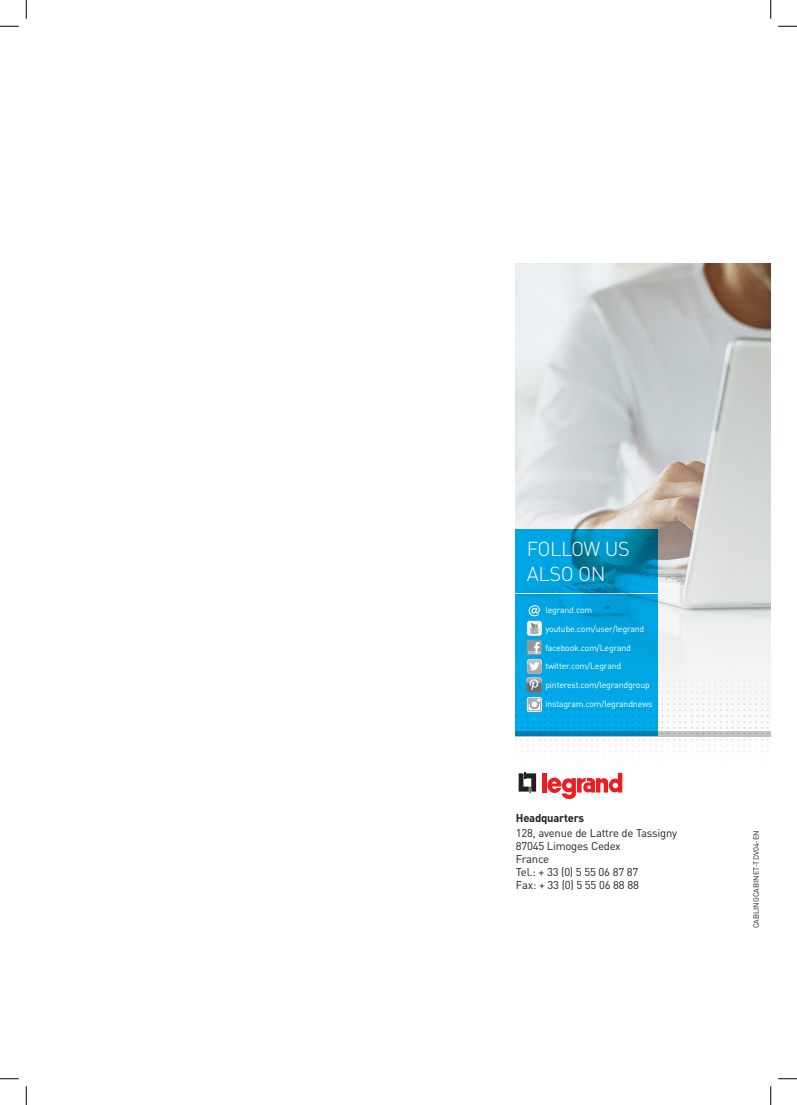
<style>
.page{position:relative;width:797px;height:1105px;background:#fff}
.page>*{position:absolute;margin:0;border:0;box-sizing:border-box;transform-origin:0 0}
.t1{font:300 20px/25px "DIN Pro";letter-spacing:-.025em;color:#fff}
.t2{font:11.25px/13.1px "DIN Pro";letter-spacing:-.02em;color:#231f20}
.t3{font:700 11.25px "DIN Pro";letter-spacing:-.02em;color:#231f20}
.t4{font:8.75px/18.8px "DIN Pro";letter-spacing:-.02em;color:#fff}
.t5{font:7.5px "DIN Pro";color:#231f20}
</style>
<div class="page">
<img style="left:515px;top:264px;width:255px;height:407px">
<svg style="left:518px;top:772px;width:18px;height:21px"></svg>
<hr style="left:542px;top:773px;width:4px;height:19px;background:#ee1d23">
<svg style="left:547px;top:773px;width:75px;height:26px"></svg>
<img style="left:515px;top:671px;width:255px;height:81px">
<svg style="left:515px;top:595px;width:143px;height:141px;fill:#00a6e4"></svg>
<svg style="left:515px;top:529px;width:143px;height:64px"></svg>
<svg style="left:527px;top:659px;width:15px;height:15px"></svg>
<div style="left:527px;top:640px;width:15px;height:15px;background:#939598"></div>
<svg style="left:527px;top:642px;width:15px;height:31px"></svg>
<img style="left:527px;top:678px;width:15px;height:15px">
<svg style="left:527px;top:697px;width:15px;height:15px"></svg>
<div style="left:527px;top:697px;width:14px;height:15px;background:#e5e5e6;border-radius:2px"></div>
<svg style="left:528px;top:698px;width:13px;height:13px"></svg>
<svg style="left:528px;top:698px;width:13px;height:12px"></svg>
<div style="left:527px;top:621px;width:15px;height:15px;background:#f7f7f7;border-radius:3px"></div>
<div style="left:528px;top:622px;width:13px;height:13px;background:#edf0f0;border-radius:2px"></div>
<svg style="left:528px;top:622px;width:13px;height:12px"></svg>
<svg style="left:528px;top:605px;width:12px;height:11px"></svg>
<svg style="left:0;top:25px;width:19px;height:2px"></svg>
<svg style="left:778px;top:25px;width:19px;height:2px"></svg>
<svg style="left:0;top:1078px;width:19px;height:1px"></svg>
<svg style="left:778px;top:1078px;width:19px;height:1px"></svg>
<svg style="left:25px;top:0;width:2px;height:19px"></svg>
<svg style="left:25px;top:1086px;width:2px;height:19px"></svg>
<svg style="left:770px;top:0;width:1px;height:19px"></svg>
<svg style="left:770px;top:1086px;width:1px;height:19px"></svg>
<h1 class="t1" style="left:527px;top:535px;width:104px">FOLLOW US<br>ALSO ON</h1>
<p class="t4" style="left:545px;top:600px;width:109px">legrand.com youtube.com/user/legrand facebook.com/Legrand twitter.com/Legrand pinterest.com/legrandgroup instagram.com/legrandnews</p>
<p class="t3" style="left:516px;top:810px;width:70px">Headquarters</p>
<p class="t2" style="left:516px;top:825px;width:163px">128, avenue de Lattre de Tassigny<br>87045 Limoges Cedex<br>France<br>Tel.: + 33 (0) 5 55 06 87 87<br>Fax: + 33 (0) 5 55 06 88 88</p>
<p class="t5" style="left:750px;top:928px;width:99px;rotate:-90deg">CABLINGCABINET-TDV04-EN</p>
</div>
